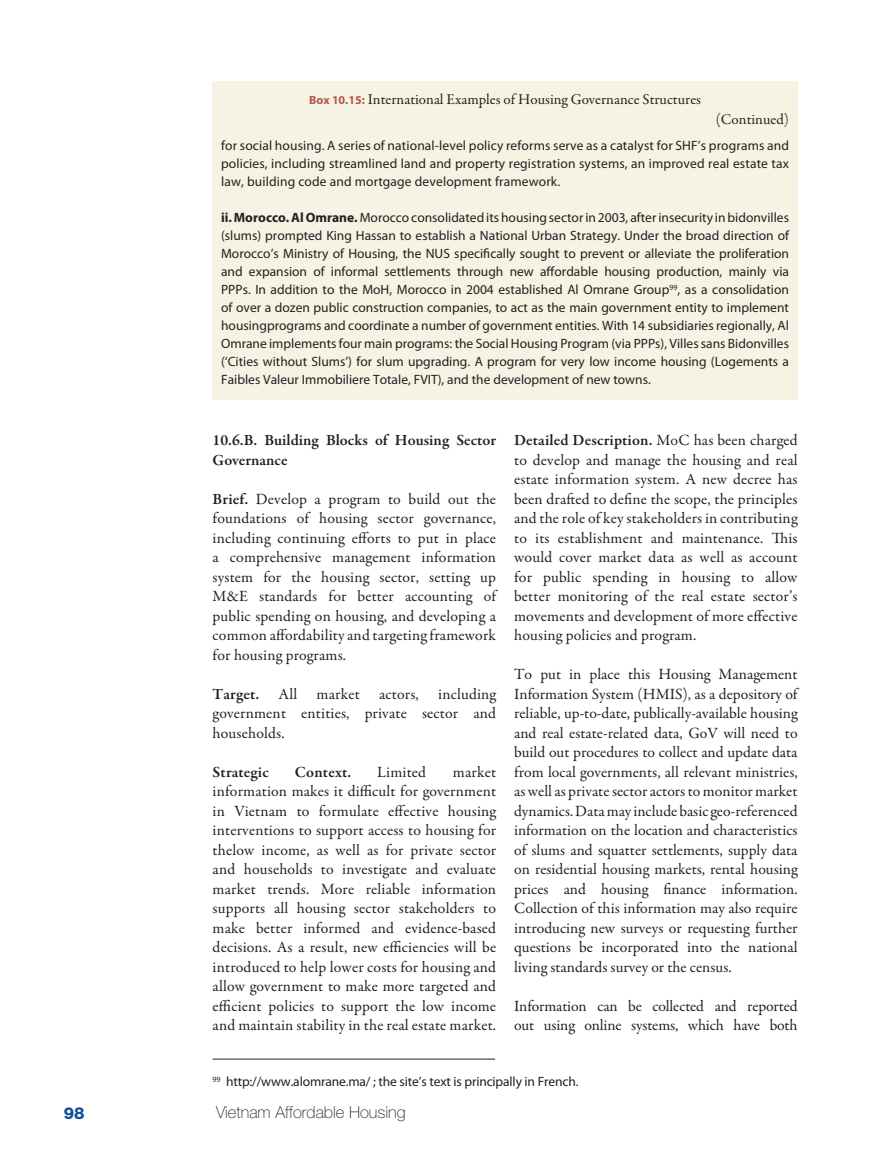
<style>
.page{position:relative;width:876px;height:1161px;background:#fff}
.page>*{position:absolute;margin:0;border:0;box-sizing:border-box;transform-origin:0 0}
.t1{font:100 16.5px "Dep Helvetica";color:#231f20}
.t2{font:500 16.5px "Dep Helvetica";color:#0f4d96}
.t3{font:15.75px/19.5px "Garamond Premr Pro";letter-spacing:.01em;color:#231f20;text-align:justify}
.t4{font:15.75px/19.5px "Garamond Premr Pro";letter-spacing:-.01em;color:#231f20}
.t5{font:600 15.75px/19.5px "Garamond Premr Pro";color:#231f20}
.t6{font:15px "Garamond Premr Pro";color:#231f20}
.t7{font:13.5px/18px "Myriad Pro";color:#231f20;text-align:justify}
.s1{font-family:"Myriad Pro";font-weight:700;font-size:12px;color:#b45647}
.s2{font-weight:700}
.s3{font-weight:600}
</style>
<div class="page">
<div style="left:213px;top:81px;width:585px;height:319px;background:#f6f3e5"></div>
<hr style="left:213px;top:1059px;width:282px;height:1px;background:#231f20">
<p class="t6" style="left:309px;top:91px;width:393px"><span class="s1">Box 10.15:</span> International Examples of Housing Governance Structures</p>
<p class="t6" style="left:716px;top:110px;width:75px">(Continued)</p>
<p class="t7" style="left:221px;top:137px;width:569px">for social housing. A series of national-level policy reforms serve as a catalyst for SHF’s programs and policies, including streamlined land and property registration systems, an improved real estate tax law, building code and mortgage development framework.</p>
<p class="t7" style="left:221px;top:209px;width:569px"><span class="s2">ii. Morocco. Al Omrane.</span> Morocco consolidated its housing sector in 2003, after insecurity in bidonvilles (slums) prompted King Hassan to establish a National Urban Strategy. Under the broad direction of Morocco’s Ministry of Housing, the NUS specifically sought to prevent or alleviate the proliferation and expansion of informal settlements through new affordable housing production, mainly via PPPs. In addition to the MoH, Morocco in 2004 established Al Omrane Group<sup>99</sup>, as a consolidation of over a dozen public construction companies, to act as the main government entity to implement housingprograms and coordinate a number of government entities. With 14 subsidiaries regionally, Al Omrane implements four main programs: the Social Housing Program (via PPPs), Villes sans Bidonvilles (‘Cities without Slums’) for slum upgrading. A program for very low income housing (Logements a Faibles Valeur Immobiliere Totale, FVIT), and the development of new towns.</p>
<p class="t5" style="left:213px;top:431px;width:285px">10.6.B. Building Blocks of Housing Sector<br>Governance</p>
<p class="t3" style="left:213px;top:489px;width:285px"><span class="s3">Brief.</span> Develop a program to build out the foundations of housing sector governance, including continuing efforts to put in place a comprehensive management information system for the housing sector, setting up M&amp;E standards for better accounting of public spending on housing, and developing a common affordability and targeting framework for housing programs.</p>
<p class="t3" style="left:213px;top:684px;width:285px"><span class="s3">Target.</span> All market actors, including government entities, private sector and households.</p>
<p class="t5" style="left:213px;top:762px;width:58px">Strategic</p>
<p class="t5" style="left:295px;top:762px;width:58px">Context.</p>
<p class="t3" style="left:377px;top:762px;width:50px">Limited</p>
<p class="t3" style="left:213px;top:762px;width:285px;text-indent:240px">market information makes it difficult for government in Vietnam to formulate effective housing interventions to support access to housing for thelow income, as well as for private sector and households to investigate and evaluate market trends. More reliable information supports all housing sector stakeholders to make better informed and evidence-based decisions. As a result, new efficiencies will be introduced to help lower costs for housing and allow government to make more targeted and efficient policies to support the low income and maintain stability in the real estate market.</p>
<p class="t3" style="left:514px;top:431px;width:285px"><span class="s3">Detailed Description.</span> MoC has been charged to develop and manage the housing and real estate information system. A new decree has been drafted to define the scope, the principles and the role of key stakeholders in contributing to its establishment and maintenance. This would cover market data as well as account for public spending in housing to allow better monitoring of the real estate sector’s movements and development of more effective housing policies and program.</p>
<p class="t3" style="left:514px;top:665px;width:285px">To put in place this Housing Management Information System (HMIS), as a depository of reliable, up-to-date, publically-available housing and real estate-related data, GoV will need to build out procedures to collect and update data from local governments, all relevant ministries, as well as private sector actors to monitor market dynamics. Data may include basic geo-referenced information on the location and characteristics of slums and squatter settlements, supply data on residential housing markets, rental housing prices and housing finance information.<br>Collection of this information may also require introducing new surveys or requesting further questions be incorporated into the national living standards survey or the census.</p>
<p class="t4" style="left:514px;top:996px;width:285px">Information can be collected and reported out using online systems, which have both</p>
<p class="t7" style="left:213px;top:1072px;width:367px"><sup>99</sup> http://www.alomrane.ma/ ; the site’s text is principally in French.</p>
<p class="t2" style="left:64px;top:1102px;width:22px">98</p>
<p class="t1" style="left:216px;top:1101px;width:191px">Vietnam Affordable Housing</p>
</div>
